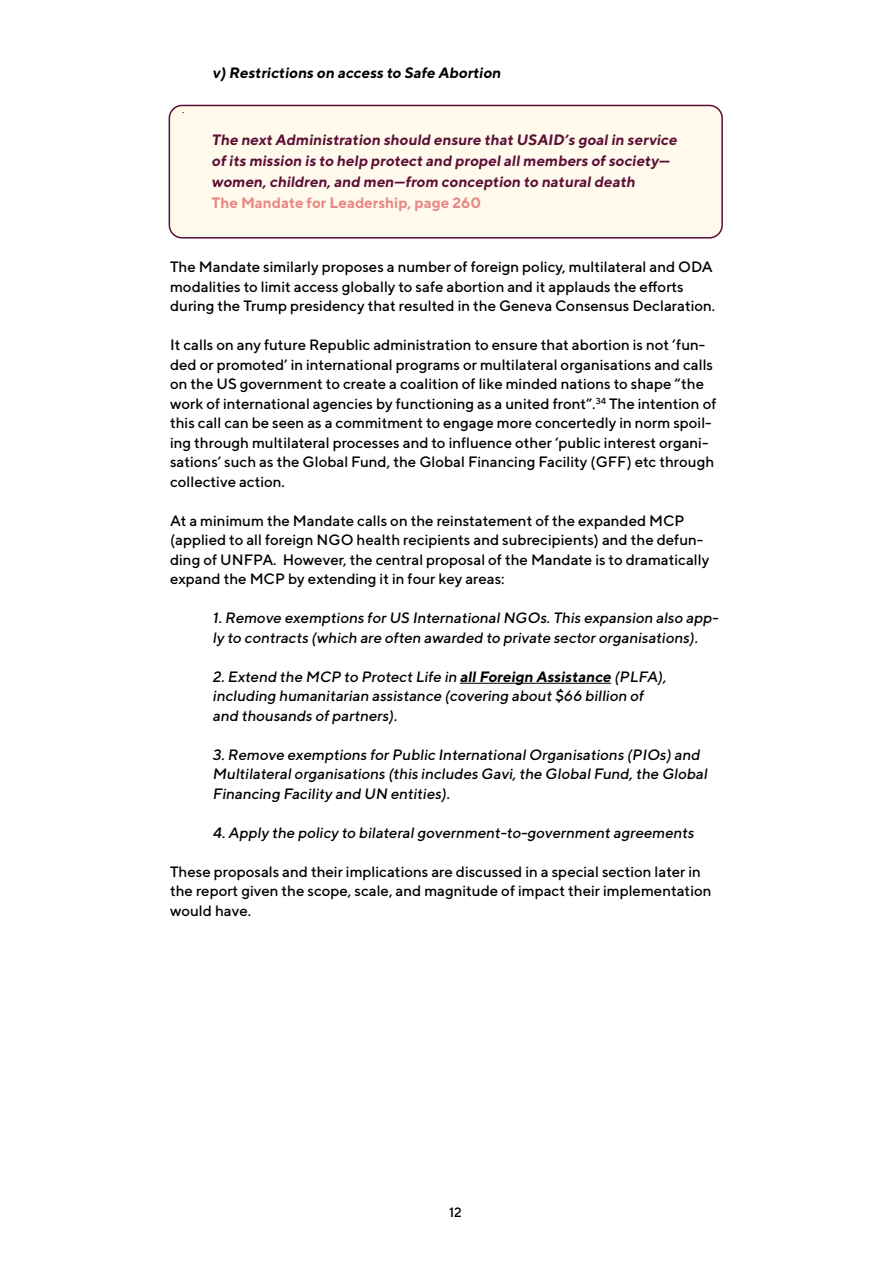
<style>
.page{position:relative;width:893px;height:1263px;background:#fff}
.page>*{position:absolute;margin:0;border:0;box-sizing:border-box;transform-origin:0 0}
.t1{font:500 15px/19.5px "TT Norms";color:#000}
.t2{font:700 15px/21px "TT Norms";color:#5c0f37}
.t3{font:700 15px "TT Norms";color:#000}
.t4{font:700 15px "TT Norms";color:#e98784}
.t5{font:500 13.5px "TT Norms";color:#000}
.t6{font:10.5px "Minion Pro";color:#000}
.s1{font-weight:700}
</style>
<div class="page">
<div style="left:169px;top:105px;width:553px;height:133px;background:#fffaec;border-radius:13px"></div>
<div style="left:169px;top:105px;width:554px;height:134px;border:2px solid #5c0f37;border-radius:13px"></div>
<hr style="left:460px;top:683px;width:151px;height:1px;background:#000">
<p class="t6" style="left:182px;top:103px;width:4px">.</p>
<p class="t3" style="left:213px;top:63px;width:292px">v) Restrictions on access to Safe Abortion</p>
<p class="t2" style="left:212px;top:129px;width:470px">The next Administration should ensure that USAID’s goalin service of its mission is to help protect and propelallmembers of society— women,children,and men—from conception to naturaldeath</p>
<p class="t4" style="left:212px;top:193px;width:271px">The Mandate for Leadership, page 260</p>
<p class="t1" style="left:170px;top:257px;width:547px">The Mandate similarly proposes a number of foreign policy, multilateral and ODA modalities to limit access globally to safe abortion and it applauds the efforts during the Trump presidency that resulted in the Geneva Consensus Declaration.</p>
<p class="t1" style="left:170px;top:335px;width:548px">It calls on any future Republic administration to ensure that abortion is not ‘fun&shy;ded or promoted’ in international programs or multilateral organisations and calls on the US government to create a coalition of like minded nations to shape “the work of international agencies by functioning as a united front”.<sup>34</sup> The intention of this call can be seen as a commitment to engage more concertedly in norm spoil&shy;ing through multilateral processes and to influence other ‘public interest organi&shy;sations’ such as the Global Fund, the Global Financing Facility (GFF) etc through collective action.</p>
<p class="t1" style="left:170px;top:510px;width:541px">At a minimum the Mandate calls on the reinstatement of the expanded MCP (applied to all foreign NGO health recipients and subrecipients) and the defun&shy;ding of UNFPA. However, the central proposal of the Mandate is to dramatically expand the MCP by extending it in four key areas:</p>
<p class="t1" style="left:213px;top:608px;width:510px">1.Remove exemptions for US InternationalNGOs.This expansion also app&shy;ly to contracts (which are often awarded to private sector organisations).</p>
<p class="t1" style="left:213px;top:666px;width:458px">2.Extend the MCP to Protect Life in <span class="s1">allForeign Assistance</span> (PLFA),</p>
<p class="t1" style="left:213px;top:686px;width:435px">including humanitarian assistance (covering about $66 billion of</p>
<p class="t1" style="left:213px;top:705px;width:189px">and thousands of partners).</p>
<p class="t1" style="left:213px;top:744px;width:499px">3.Remove exemptions for Public InternationalOrganisations (PIOs) and<br>Multilateralorganisations (this includes Gavi,the GlobalFund,the Global<br>Financing Facility and UN entities).</p>
<p class="t1" style="left:213px;top:822px;width:486px">4.Apply the policy to bilateralgovernment-to-government agreements</p>
<p class="t1" style="left:170px;top:861px;width:543px">These proposals and their implications are discussed in a special section later in the report given the scope, scale, and magnitude of impact their implementation would have.</p>
<p class="t5" style="left:449px;top:1204px;width:14px">12</p>
</div>
